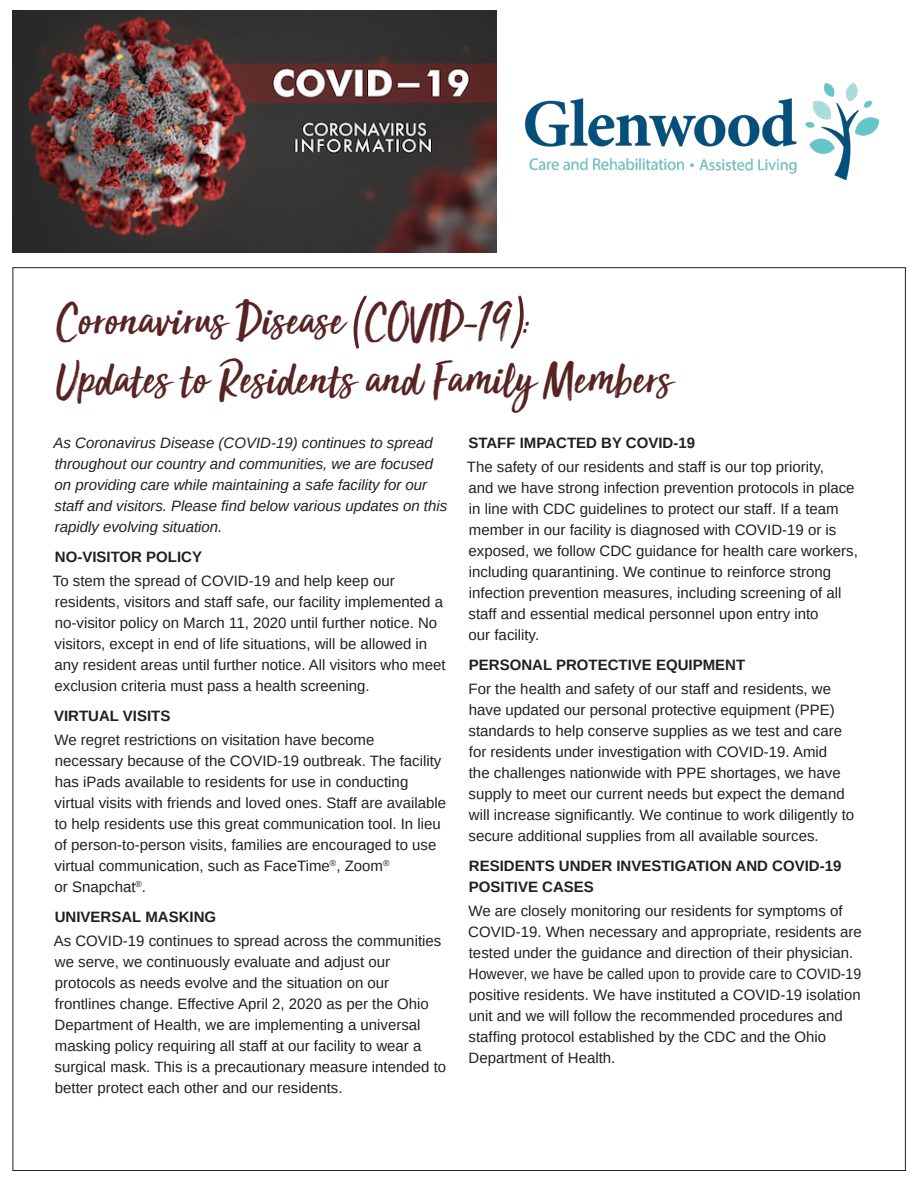
<style>
.page{position:relative;width:918px;height:1188px;background:#fff}
.page>*{position:absolute;margin:0;border:0;box-sizing:border-box;transform-origin:0 0}
.Heading{font:49.5px/59.4px "Sun Valley";color:#572423}
.t1{font:15px/21px "Arimo";color:#231f20}
.t2{font:italic 15px/21px "Arimo";color:#231f20}
.t3{font:700 15px/21px "Arimo";color:#231f20}
.s1{font-family:"Alberobello Script"}
</style>
<div class="page">
<img style="left:13px;top:11px;width:483px;height:242px">
<img style="left:526px;top:84px;width:352px;height:95px">
<p class="Heading" style="left:57px;top:288px;width:616px">Coronavirus Disease <span class="s1">(</span>COVID<sup>-</sup>19<span class="s1">):<br></span>Updates to Residents and Family Members</p>
<p class="t2" style="left:53px;top:432px;width:395px">As Coronavirus Disease (COVID-19) continues to spread throughout our country and communities, we are focused on providing care while maintaining a safe facility for our staff and visitors. Please find below various updates on this rapidly evolving situation.</p>
<p class="t3" style="left:55px;top:547px;width:149px">NO-VISITOR POLICY</p>
<p class="t1" style="left:53px;top:571px;width:394px">To stem the spread of COVID-19 and help keep our residents, visitors and staff safe, our facility implemented a no-visitor policy on March 11, 2020 until further notice. No visitors, except in end of life situations, will be allowed in any resident areas until further notice. All visitors who meet exclusion criteria must pass a health screening.</p>
<p class="t3" style="left:54px;top:706px;width:118px">VIRTUAL VISITS</p>
<p class="t1" style="left:55px;top:730px;width:393px">We regret restrictions on visitation have become necessary because of the COVID-19 outbreak. The facility has iPads available to residents for use in conducting virtual visits with friends and loved ones. Staff are available to help residents use this great communication tool. In lieu of person-to-person visits, families are encouraged to use virtual communication, such as FaceTime<sup>®</sup>, Zoom<sup>®<br></sup>or Snapchat<sup>®</sup>.</p>
<p class="t3" style="left:55px;top:907px;width:163px">UNIVERSAL MASKING</p>
<p class="t1" style="left:54px;top:931px;width:394px">As COVID-19 continues to spread across the communities we serve, we continuously evaluate and adjust our protocols as needs evolve and the situation on our frontlines change. Effective April 2, 2020 as per the Ohio Department of Health, we are implementing a universal masking policy requiring all staff at our facility to wear a surgical mask. This is a precautionary measure intended to better protect each other and our residents.</p>
<p class="t3" style="left:468px;top:433px;width:228px">STAFF IMPACTED BY COVID-19</p>
<p class="t1" style="left:467px;top:457px;width:393px">The safety of our residents and staff is our top priority,<br>and we have strong infection prevention protocols in place in line with CDC guidelines to protect our staff. If a team member in our facility is diagnosed with COVID-19 or is exposed, we follow CDC guidance for health care workers, including quarantining. We continue to reinforce strong infection prevention measures, including screening of all staff and essential medical personnel upon entry into<br>our facility.</p>
<p class="t3" style="left:469px;top:655px;width:278px">PERSONAL PROTECTIVE EQUIPMENT</p>
<p class="t1" style="left:469px;top:679px;width:387px">For the health and safety of our staff and residents, we have updated our personal protective equipment (PPE) standards to help conserve supplies as we test and care for residents under investigation with COVID-19. Amid<br>the challenges nationwide with PPE shortages, we have supply to meet our current needs but expect the demand will increase significantly. We continue to work diligently to secure additional supplies from all available sources.</p>
<p class="t3" style="left:469px;top:856px;width:374px">RESIDENTS UNDER INVESTIGATION AND COVID-19<br>POSITIVE CASES</p>
<p class="t1" style="left:468px;top:901px;width:395px">We are closely monitoring our residents for symptoms of COVID-19. When necessary and appropriate, residents are tested under the guidance and direction of their physician.<br>However, we have be called upon to provide care to COVID-19 positive residents. We have instituted a COVID-19 isolation unit and we will follow the recommended procedures and staffing protocol established by the CDC and the Ohio Department of Health.</p>
</div>
